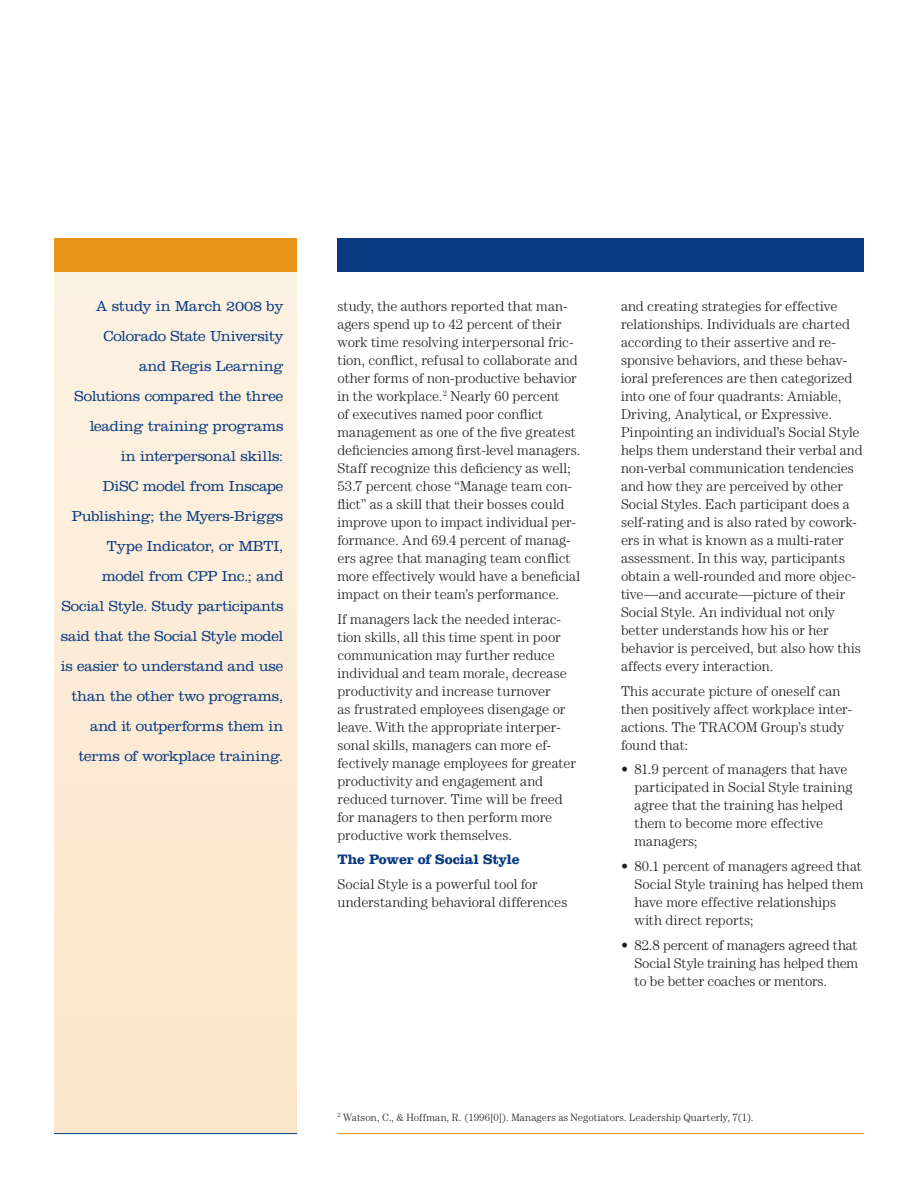
<style>
.page{position:relative;width:918px;height:1188px;background:#fff}
.page>*{position:absolute;margin:0;border:0;box-sizing:border-box;transform-origin:0 0}
.sidebar{font:300 15px/30px "Clarendon LT Std";letter-spacing:-.015em;color:#083981;text-align:right}
.bullet{font:300 14.25px/18px "Century Std";color:#231f20}
.sub_1{font:700 14.25px "Clarendon LT Std";letter-spacing:-.015em;color:#083981}
.t1{font:300 10.5px "Century Std";letter-spacing:.015em;color:#231f20}
</style>
<div class="page">
<div style="left:54px;top:272px;width:243px;height:862px;background:#fbebd6"></div>
<div style="left:338px;top:238px;width:526px;height:34px;background:#083981"></div>
<div style="left:54px;top:238px;width:243px;height:34px;background:#e89418"></div>
<hr style="left:54px;top:1133px;width:243px;height:1px;background:#083981">
<hr style="left:338px;top:1133px;width:526px;height:1px;background:#e89418">
<p class="sidebar" style="left:61px;top:291px;width:224px">A study in March 2008 by<br>Colorado State University<br>and Regis Learning<br>Solutions compared the three leading training programs<br>in interpersonal skills:<br>DiSC model from Inscape<br>Publishing; the Myers-Briggs<br>Type Indicator, or MBTI, model from CPP Inc.; and<br>Social Style. Study participants said that the Social Style model is easier to understand and use than the other two programs, and it outperforms them in terms of workplace training.</p>
<p class="bullet" style="left:338px;top:297px;width:244px">study, the authors reported that man&shy;agers spend up to 42 percent of their work time resolving interpersonal fric&shy;tion, conflict, refusal to collaborate and other forms of non-productive behavior in the workplace.<sup>2</sup> Nearly 60 percent<br>of executives named poor conflict management as one of the five greatest deficiencies among first-level managers.<br>Staff recognize this deficiency as well; 53.7 percent chose “Manage team con&shy;flict” as a skill that their bosses could improve upon to impact individual per&shy;formance. And 69.4 percent of manag&shy;ers agree that managing team conflict more effectively would have a beneficial impact on their team’s performance.</p>
<p class="bullet" style="left:338px;top:609px;width:240px">If managers lack the needed interac&shy;tion skills, all this time spent in poor communication may further reduce individual and team morale, decrease productivity and increase turnover<br>as frustrated employees disengage or leave. With the appropriate interper&shy;sonal skills, managers can more ef&shy;fectively manage employees for greater productivity and engagement and reduced turnover. Time will be freed for managers to then perform more productive work themselves.</p>
<p class="sub_1" style="left:338px;top:851px;width:184px">The Power of Social Style</p>
<p class="bullet" style="left:338px;top:875px;width:231px">Social Style is a powerful tool for understanding behavioral differences</p>
<p class="bullet" style="left:621px;top:297px;width:243px">and creating strategies for effective relationships. Individuals are charted according to their assertive and re&shy;sponsive behaviors, and these behav&shy;ioral preferences are then categorized into one of four quadrants: Amiable, Driving, Analytical, or Expressive.<br>Pinpointing an individual’s Social Style helps them understand their verbal and non-verbal communication tendencies and how they are perceived by other Social Styles. Each participant does a self-rating and is also rated by cowork&shy;ers in what is known as a multi-rater assessment. In this way, participants obtain a well-rounded and more objec&shy;tive—and accurate—picture of their Social Style. An individual not only better understands how his or her behavior is perceived, but also how this affects every interaction.</p>
<p class="bullet" style="left:621px;top:681px;width:233px">This accurate picture of oneself can then positively affect workplace inter&shy;actions. The TRACOM Group’s study found that:</p>
<p class="bullet" style="left:634px;top:760px;width:220px;text-indent:-14px">• 81.9 percent of managers that have participated in Social Style training agree that the training has helped them to become more effective managers;</p>
<p class="bullet" style="left:634px;top:857px;width:230px;text-indent:-14px">• 80.1 percent of managers agreed that Social Style training has helped them have more effective relationships with direct reports;</p>
<p class="bullet" style="left:634px;top:936px;width:225px;text-align:justify;text-indent:-14px">• 82.8 percent of managers agreed that Social Style training has helped them to be better coaches or mentors.</p>
<p class="t1" style="left:338px;top:1111px;width:418px"><sup>2</sup> Watson, C., &amp; Hoffman, R. (1996[0]). Managers as Negotiators. Leadership Quarterly, 7(1).</p>
</div>
